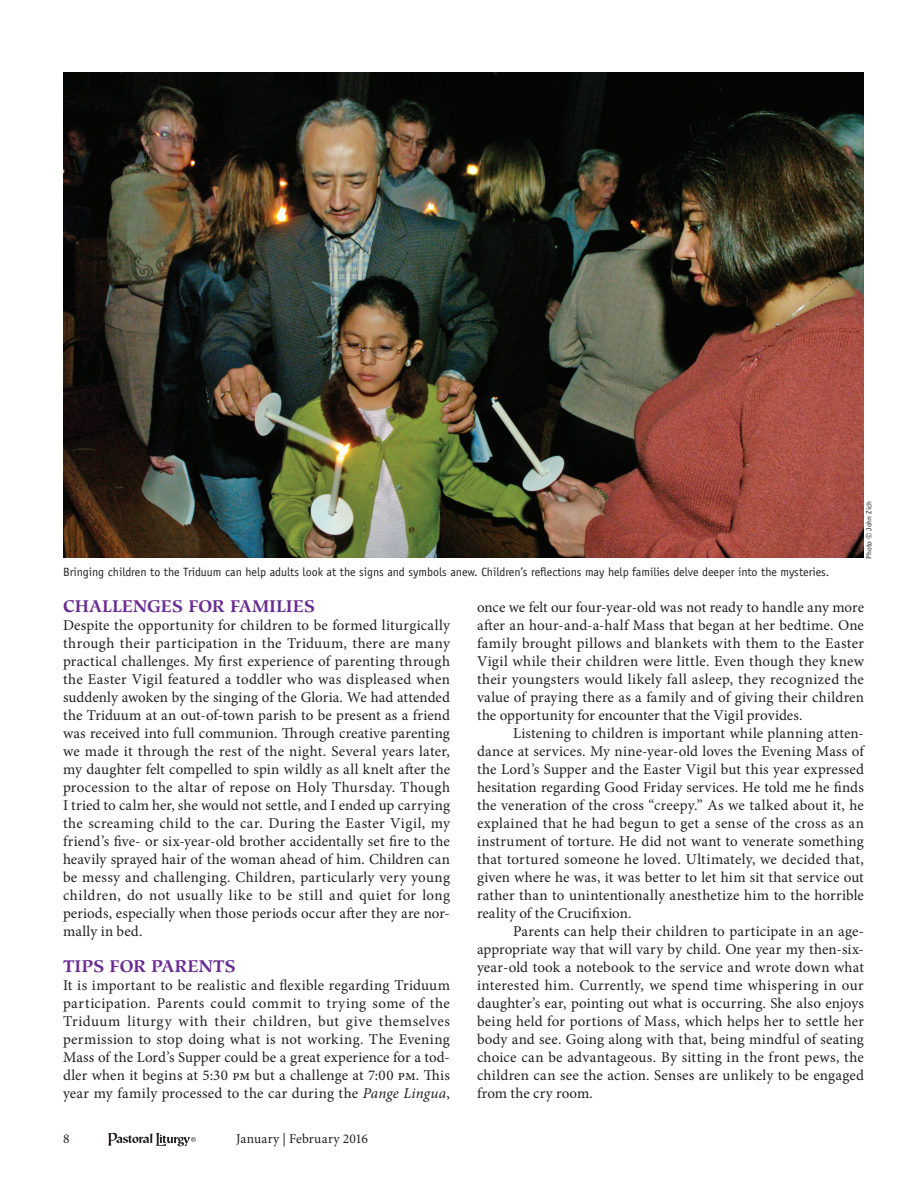
<style>
.page{position:relative;width:918px;height:1188px;background:#fff}
.page>*{position:absolute;margin:0;border:0;box-sizing:border-box;transform-origin:0 0}
.h1{font:700 16.8px "Hiroshige Std";letter-spacing:-.005em;color:#692c91}
.para{font:15px/18px "Minion Pro";letter-spacing:.01em;color:#231f20;text-align:justify}
.para__indented{font:15px/18px "Minion Pro";letter-spacing:.01em;color:#231f20;text-align:justify}
.t1{font:13.5px "Minion Pro";letter-spacing:.015em;color:#231f20}
.caption{font:12px "Officina Sans Std";color:#231f20}
.credit{font:7.5px "Officina Sans Std";color:#231f20}
.s1{font-family:"Univers LT Std"}
.s2{font-style:italic}
</style>
<div class="page">
<svg style="left:108px;top:1133px;width:88px;height:13px"></svg>
<img style="left:63px;top:72px;width:801px;height:486px">
<p class="caption" style="left:63px;top:565px;width:768px">Bringing children to the Triduum can help adults look at the signs and symbols anew. Children’s reflections may help families delve deeper into the mysteries.</p>
<p class="credit" style="left:864px;top:559px;width:59px;rotate:-90deg">Photo <span class="s1">©</span> John Zich</p>
<p class="h1" style="left:63px;top:596px;width:254px">CHALLENGES FOR FAMILIES</p>
<p class="para" style="left:63px;top:616px;width:389px">Despite the opportunity for children to be formed liturgically through their participation in the Triduum, there are many practical challenges. My first experience of parenting through the Easter Vigil featured a toddler who was displeased when suddenly awoken by the singing of the Gloria. We had attended the Triduum at an out-of-town parish to be present as a friend was received into full communion. Through creative parenting we made it through the rest of the night. Several years later, my daughter felt compelled to spin wildly as all knelt after the procession to the altar of repose on Holy Thursday. Though I tried to calm her, she would not settle, and I ended up carrying the screaming child to the car. During the Easter Vigil, my friend’s five- or six-year-old brother accidentally set fire to the heavily sprayed hair of the woman ahead of him. Children can be messy and challenging. Children, particularly very young children, do not usually like to be still and quiet for long periods, especially when those periods occur after they are nor&shy;mally in bed.</p>
<p class="h1" style="left:63px;top:956px;width:174px">TIPS FOR PARENTS</p>
<p class="para" style="left:63px;top:976px;width:389px">It is important to be realistic and flexible regarding Triduum participation. Parents could commit to trying some of the Triduum liturgy with their children, but give themselves permission to stop doing what is not working. The Evening Mass of the Lord’s Supper could be a great experience for a tod&shy;dler when it begins at 5:30 pm but a challenge at 7:00 pm. This year my family processed to the car during the <span class="s2">Pange Lingua</span>,</p>
<p class="t1" style="left:63px;top:1129px;width:8px">8</p>
<p class="t1" style="left:236px;top:1129px;width:133px">January | February 2016</p>
<p class="para" style="left:477px;top:598px;width:389px">once we felt our four-year-old was not ready to handle any more after an hour-and-a-half Mass that began at her bedtime. One family brought pillows and blankets with them to the Easter Vigil while their children were little. Even though they knew their youngsters would likely fall asleep, they recognized the value of praying there as a family and of giving their children the opportunity for encounter that the Vigil provides.</p>
<p class="para__indented" style="left:477px;top:724px;width:389px;text-indent:36px">Listening to children is important while planning atten&shy;dance at services. My nine-year-old loves the Evening Mass of the Lord’s Supper and the Easter Vigil but this year expressed hesitation regarding Good Friday services. He told me he finds the veneration of the cross “creepy.” As we talked about it, he explained that he had begun to get a sense of the cross as an instrument of torture. He did not want to venerate something that tortured someone he loved. Ultimately, we decided that, given where he was, it was better to let him sit that service out rather than to unintentionally anesthetize him to the horrible reality of the Crucifixion.</p>
<p class="para__indented" style="left:477px;top:922px;width:389px;text-indent:36px">Parents can help their children to participate in an age&shy;appropriate way that will vary by child. One year my then-six&shy;year-old took a notebook to the service and wrote down what interested him. Currently, we spend time whispering in our daughter’s ear, pointing out what is occurring. She also enjoys being held for portions of Mass, which helps her to settle her body and see. Going along with that, being mindful of seating choice can be advantageous. By sitting in the front pews, the children can see the action. Senses are unlikely to be engaged from the cry room.</p>
</div>
